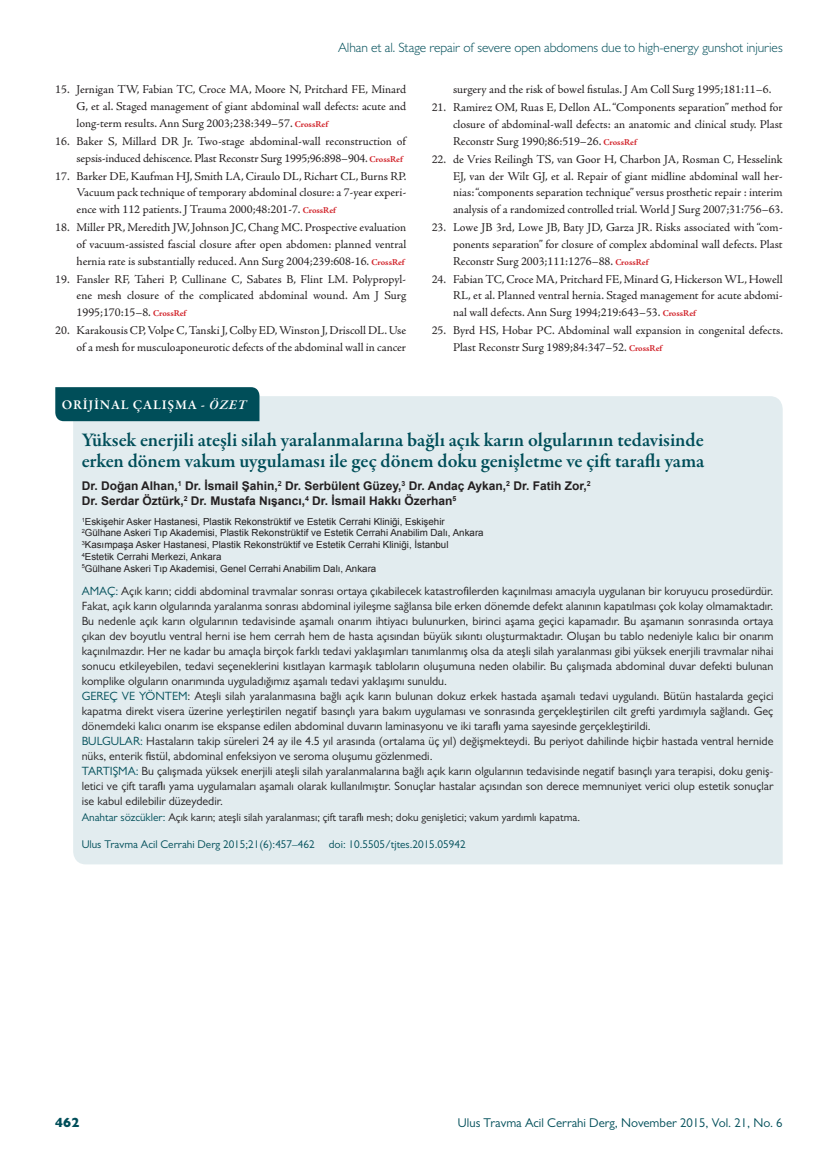
<style>
.page{position:relative;width:838px;height:1170px;background:#fff}
.page>*{position:absolute;margin:0;border:0;box-sizing:border-box;transform-origin:0 0}
.t1{font:600 19.5px/21px "Garamond Premr Pro";color:#004e59}
.t2{font:300 13.5px "Gill Sans MT Pro";letter-spacing:-.005em;color:#004e59}
.t3{font:600 13.5px "Garamond Premr Pro";letter-spacing:.055em;color:#fff}
.t4{font:800 13.5px "Gill Sans MT Pro";color:#004e59}
.t5{font:12.75px "Gill Sans MT Pro";color:#004e59}
.t6{font:12px/16.8px "Adobe Jenson Pro";color:#231f20;text-align:justify}
.t7{font:12px/15px "Gill Sans MT Pro";color:#231f20}
.t8{font:700 12px/14.4px "Arial";color:#231f20}
.t9{font:11.25px "Gill Sans MT Pro";color:#231f20}
.t10{font:11.25px "Gill Sans MT Pro";color:#004e59}
.t11{font:9.75px/11.7px "Arial";color:#231f20}
.s1{font-weight:700;font-size:9px;color:#d1232a}
.s2{font-style:italic}
.s3{color:#004e59}
</style>
<div class="page">
<div style="left:73px;top:396px;width:709px;height:468px;background:#e2ecef"></div>
<div style="left:55px;top:387px;width:204px;height:34px;background:#004e59"></div>
<p class="t2" style="left:338px;top:39px;width:446px">Alhan et al. Stage repair of severe open abdomens due to high-energy gunshot injuries</p>
<p class="t6" style="left:77px;top:81px;width:331px;text-indent:-21px">15. Jernigan TW, Fabian TC, Croce MA, Moore N, Pritchard FE, Minard G, et al. Staged management of giant abdominal wall defects: acute and long-term results. Ann Surg 2003;238:349–57. <span class="s1">CrossRef</span></p>
<p class="t6" style="left:55px;top:133px;width:352px;text-align:right">16. Baker S, Millard DR Jr. Two-stage abdominal-wall reconstruction of sepsis-induced dehiscence. Plast Reconstr Surg 1995;96:898–904. <span class="s1">CrossRef</span></p>
<p class="t6" style="left:77px;top:168px;width:331px;text-indent:-21px">17. Barker DE, Kaufman HJ, Smith LA, Ciraulo DL, Richart CL, Burns RP.<br>Vacuum pack technique of temporary abdominal closure: a 7-year experi&shy;ence with 112 patients. J Trauma 2000;48:201-7. <span class="s1">CrossRef</span></p>
<p class="t6" style="left:77px;top:219px;width:331px;text-indent:-21px">18. Miller PR, Meredith JW, Johnson JC, Chang MC. Prospective evaluation of vacuum-assisted fascial closure after open abdomen: planned ventral hernia rate is substantially reduced. Ann Surg 2004;239:608-16. <span class="s1">CrossRef</span></p>
<p class="t6" style="left:77px;top:271px;width:331px;text-indent:-21px">19. Fansler RF, Taheri P, Cullinane C, Sabates B, Flint LM. Polypropyl&shy;ene mesh closure of the complicated abdominal wound. Am J Surg 1995;170:15–8. <span class="s1">CrossRef</span></p>
<p class="t6" style="left:55px;top:322px;width:352px;text-align:right">20. Karakousis CP, Volpe C, Tanski J, Colby ED, Winston J, Driscoll DL. Use of a mesh for musculoaponeurotic defects of the abdominal wall in cancer</p>
<p class="t3" style="left:62px;top:396px;width:186px">ORİJİNAL ÇALIŞMA - <span class="s2">ÖZET</span></p>
<p class="t6" style="left:453px;top:81px;width:320px">surgery and the risk of bowel fistulas. J Am Coll Surg 1995;181:11–6.</p>
<p class="t6" style="left:453px;top:99px;width:331px;text-indent:-21px">21. Ramirez OM, Ruas E, Dellon AL. “Components separation” method for closure of abdominal-wall defects: an anatomic and clinical study. Plast Reconstr Surg 1990;86:519–26. <span class="s1">CrossRef</span></p>
<p class="t6" style="left:453px;top:151px;width:331px;text-indent:-21px">22. de Vries Reilingh TS, van Goor H, Charbon JA, Rosman C, Hesselink EJ, van der Wilt GJ, et al. Repair of giant midline abdominal wall her&shy;nias: “components separation technique” versus prosthetic repair : interim analysis of a randomized controlled trial. World J Surg 2007;31:756–63.</p>
<p class="t6" style="left:453px;top:219px;width:331px;text-indent:-21px">23. Lowe JB 3rd, Lowe JB, Baty JD, Garza JR. Risks associated with “com&shy;ponents separation” for closure of complex abdominal wall defects. Plast Reconstr Surg 2003;111:1276–88. <span class="s1">CrossRef</span></p>
<p class="t6" style="left:453px;top:271px;width:331px;text-indent:-21px">24. Fabian TC, Croce MA, Pritchard FE, Minard G, Hickerson WL, Howell RL, et al. Planned ventral hernia. Staged management for acute abdomi&shy;nal wall defects. Ann Surg 1994;219:643–53. <span class="s1">CrossRef</span></p>
<p class="t6" style="left:453px;top:322px;width:331px;text-indent:-21px">25. Byrd HS, Hobar PC. Abdominal wall expansion in congenital defects.<br>Plast Reconstr Surg 1989;84:347–52. <span class="s1">CrossRef</span></p>
<h1 class="t1" style="left:82px;top:430px;width:624px">Yüksek enerjili ateşli silah yaralanmalarına bağlı açık karın olgularının tedavisinde erken dönem vakum uygulaması ile geç dönem doku genişletme ve çift taraflı yama</h1>
<p class="t8" style="left:82px;top:478px;width:510px">Dr. Doğan Alhan,<sup>1</sup> Dr. İsmail Şahin,<sup>2</sup> Dr. Serbülent Güzey,<sup>3</sup> Dr. Andaç Aykan,<sup>2</sup> Dr. Fatih Zor,<sup>2<br></sup>Dr. Serdar Öztürk,<sup>2</sup> Dr. Mustafa Nışancı,<sup>4</sup> Dr. İsmail Hakkı Özerhan<sup>5</sup></p>
<p class="t11" style="left:82px;top:515px;width:403px"><sup>1</sup>Eskişehir Asker Hastanesi, Plastik Rekonstrüktif ve Estetik Cerrahi Kliniği, Eskişehir <sup>2</sup>Gülhane Askeri Tıp Akademisi, Plastik Rekonstrüktif ve Estetik Cerrahi Anabilim Dalı, Ankara <sup>3</sup>Kasımpaşa Asker Hastanesi, Plastik Rekonstrüktif ve Estetik Cerrahi Kliniği, İstanbul<br><sup>4</sup>Estetik Cerrahi Merkezi, Ankara<br><sup>5</sup>Gülhane Askeri Tıp Akademisi, Genel Cerrahi Anabilim Dalı, Ankara</p>
<p class="t7" style="left:82px;top:583px;width:693px"><span class="s3">AMAÇ:</span> Açık karın; ciddi abdominal travmalar sonrası ortaya çıkabilecek katastrofilerden kaçınılması amacıyla uygulanan bir koruyucu prosedürdür.<br>Fakat, açık karın olgularında yaralanma sonrası abdominal iyileşme sağlansa bile erken dönemde defekt alanının kapatılması çok kolay olmamaktadır.<br>Bu nedenle açık karın olgularının tedavisinde aşamalı onarım ihtiyacı bulunurken, birinci aşama geçici kapamadır. Bu aşamanın sonrasında ortaya çıkan dev boyutlu ventral herni ise hem cerrah hem de hasta açısından büyük sıkıntı oluşturmaktadır. Oluşan bu tablo nedeniyle kalıcı bir onarım kaçınılmazdır. Her ne kadar bu amaçla birçok farklı tedavi yaklaşımları tanımlanmış olsa da ateşli silah yaralanması gibi yüksek enerjili travmalar nihai sonucu etkileyebilen, tedavi seçeneklerini kısıtlayan karmaşık tabloların oluşumuna neden olabilir. Bu çalışmada abdominal duvar defekti bulunan komplike olguların onarımında uyguladığımız aşamalı tedavi yaklaşımı sunuldu.<br><span class="s3">GEREÇ VE YÖNTEM</span>: Ateşli silah yaralanmasına bağlı açık karın bulunan dokuz erkek hastada aşamalı tedavi uygulandı. Bütün hastalarda geçici kapatma direkt visera üzerine yerleştirilen negatif basınçlı yara bakım uygulaması ve sonrasında gerçekleştirilen cilt grefti yardımıyla sağlandı. Geç dönemdeki kalıcı onarım ise ekspanse edilen abdominal duvarın laminasyonu ve iki taraflı yama sayesinde gerçekleştirildi.<br><span class="s3">BULGULAR:</span> Hastaların takip süreleri 24 ay ile 4.5 yıl arasında (ortalama üç yıl) değişmekteydi. Bu periyot dahilinde hiçbir hastada ventral hernide nüks, enterik fistül, abdominal enfeksiyon ve seroma oluşumu gözlenmedi.<br><span class="s3">TARTIŞMA:</span> Bu çalışmada yüksek enerjili ateşli silah yaralanmalarına bağlı açık karın olgularının tedavisinde negatif basınçlı yara terapisi, doku geniş&shy;letici ve çift taraflı yama uygulamaları aşamalı olarak kullanılmıştır. Sonuçlar hastalar açısından son derece memnuniyet verici olup estetik sonuçlar ise kabul edilebilir düzeydedir.</p>
<p class="t9" style="left:82px;top:810px;width:500px"><span class="s3">Anahtar sözcükler:</span> Açık karın; ateşli silah yaralanması; çift taraflı mesh; doku genişletici; vakum yardımlı kapatma.</p>
<p class="t10" style="left:82px;top:837px;width:234px">Ulus Travma Acil Cerrahi Derg 2015;21(6):457–462</p>
<p class="t10" style="left:329px;top:837px;width:138px">doi: 10.5505/tjtes.2015.05942</p>
<p class="t4" style="left:55px;top:1114px;width:26px">462</p>
<p class="t5" style="left:458px;top:1115px;width:326px">Ulus Travma Acil Cerrahi Derg, November 2015, Vol. 21, No. 6</p>
</div>
